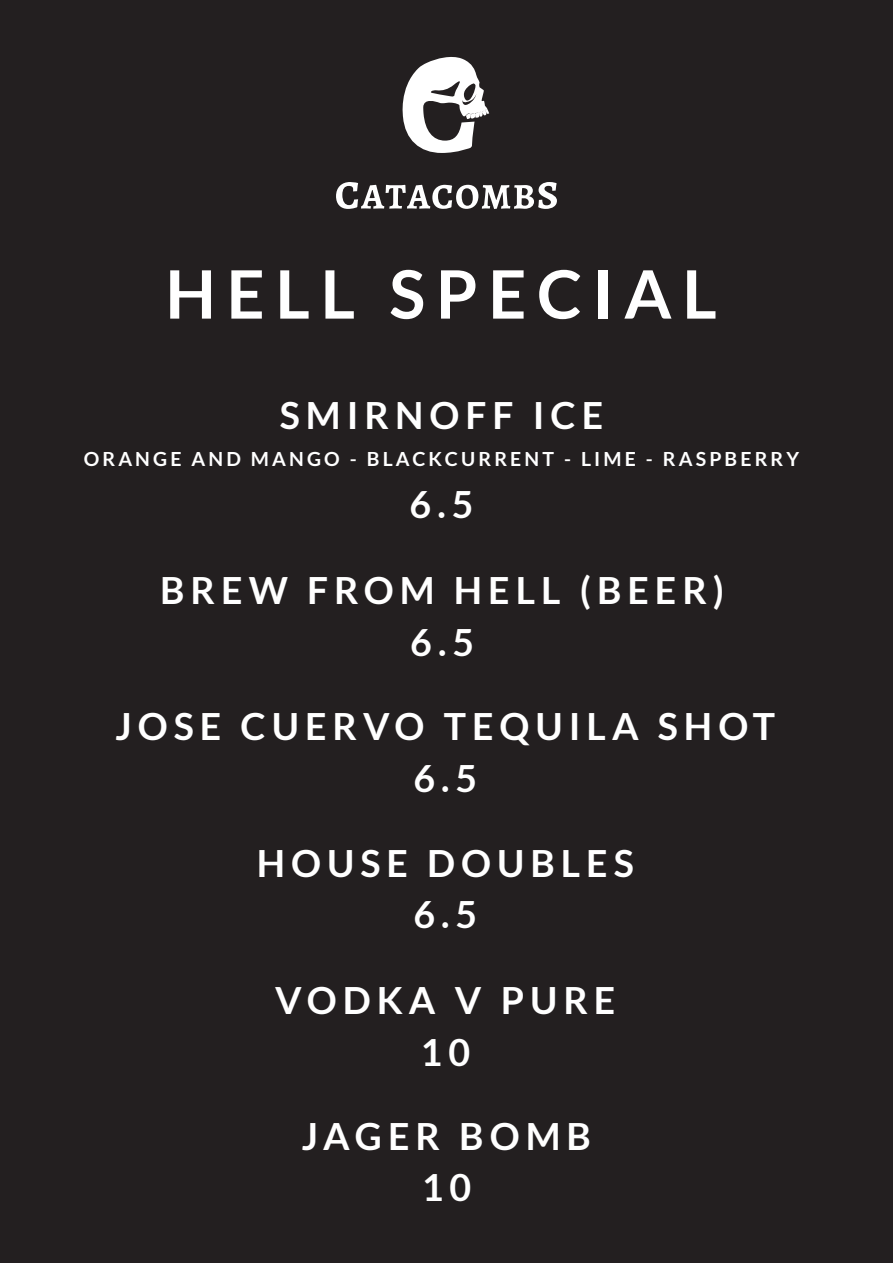
<style>
.page{position:relative;width:893px;height:1263px;background:#231f20}
.page>*{position:absolute;margin:0;border:0;box-sizing:border-box;transform-origin:0 0}
.t1{font:700 66.75px "Lato";letter-spacing:.16em;color:#fff}
.t2{font:700 37.5px/51.6px "Lato";letter-spacing:.16em;color:#fff;text-align:center}
.t3{font:700 19.5px "Lato";letter-spacing:.16em;color:#fff}
</style>
<div class="page">
<svg style="left:336px;top:57px;width:221px;height:152px"></svg>
<h1 class="t1" style="left:165px;top:256px;width:553px">HELL SPECIAL</h1>
<p class="t2" style="left:280px;top:389px;width:325px">SMIRNOFF ICE</p>
<p class="t3" style="left:84px;top:448px;width:717px">ORANGE AND MANGO - BLACKCURRENT - LIME - RASPBERRY</p>
<p class="t2" style="left:410px;top:477px;width:65px">6.5</p>
<p class="t2" style="left:160px;top:564px;width:565px">BREW FROM HELL (BEER)<br>6.5</p>
<p class="t2" style="left:115px;top:700px;width:661px">JOSE CUERVO TEQUILA SHOT<br>6.5</p>
<p class="t2" style="left:257px;top:836px;width:379px">HOUSE DOUBLES<br>6.5</p>
<p class="t2" style="left:275px;top:974px;width:342px">VODKA V PURE<br>10</p>
<p class="t2" style="left:302px;top:1109px;width:291px">JAGER BOMB<br>10</p>
</div>
